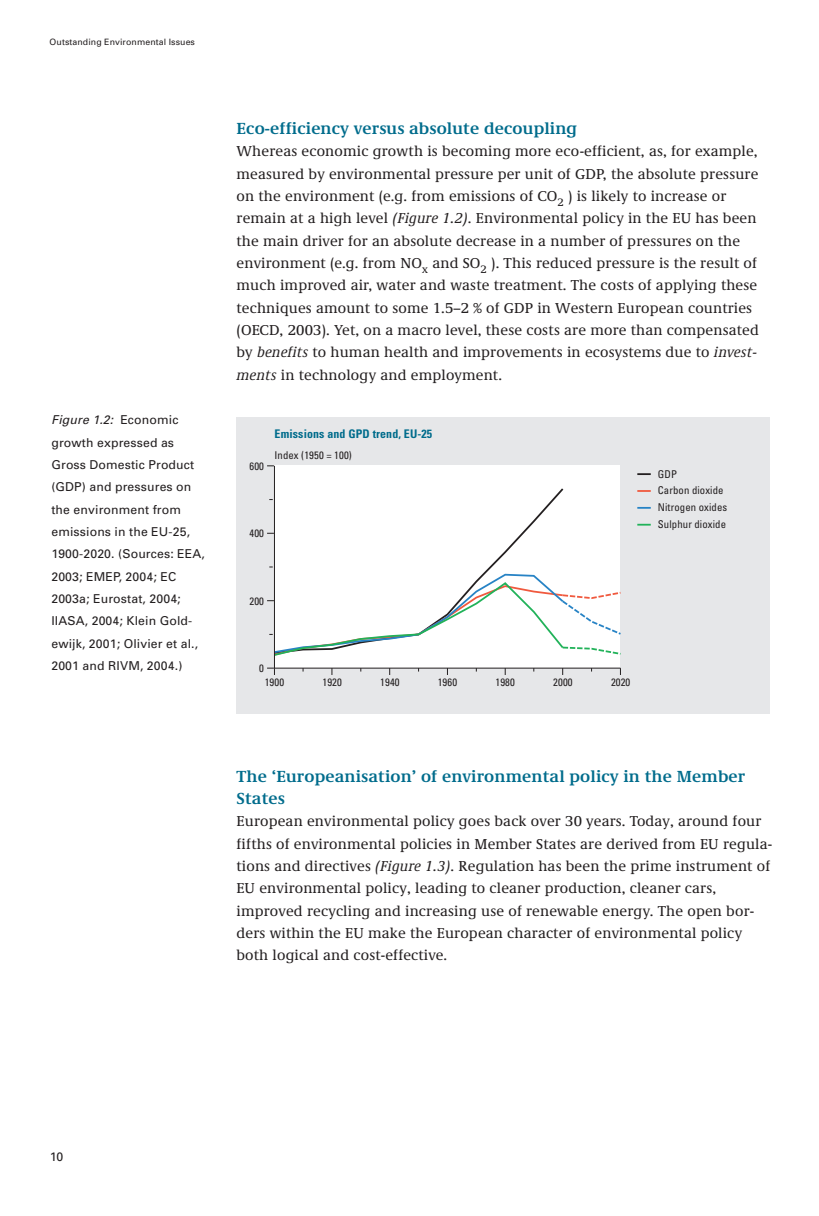
<style>
.page{position:relative;width:819px;height:1216px;background:#fff}
.page>*{position:absolute;margin:0;border:0;box-sizing:border-box;transform-origin:0 0}
.t1{font:700 16.62px/22.4px "RIVM Demos";letter-spacing:.01em;color:#006c8c}
.t2{font:14.88px/22.4px "RIVM Demos";letter-spacing:.01em;color:#231f20}
.t3{font:12.25px/22.4px "Univers";letter-spacing:.01em;color:#231f20}
.t4{font:700 condensed 11.9px "Univers";letter-spacing:.01em;color:#006c8c}
.t5{font:condensed 10.67px/16.8px "Univers";letter-spacing:.01em;color:#231f20}
.t6{font:8.75px "Univers";letter-spacing:.01em;color:#231f20}
.s1{font-style:italic}
</style>
<div class="page">
<div style="left:236px;top:417px;width:533px;height:296px;background:#e6e7e9"></div>
<div style="left:274px;top:466px;width:346px;height:202px;background:#fff"></div>
<svg style="left:272px;top:488px;width:292px;height:85px"></svg>
<hr style="left:274px;top:668px;width:346px;height:1px;background:#231f20">
<hr style="left:274px;top:466px;width:1px;height:202px;background:#231f20">
<svg style="left:267px;top:668px;width:8px;height:7px"></svg>
<svg style="left:267px;top:573px;width:354px;height:83px"></svg>
<svg style="left:637px;top:473px;width:13px;height:2px"></svg>
<svg style="left:637px;top:490px;width:13px;height:2px"></svg>
<svg style="left:637px;top:507px;width:13px;height:2px"></svg>
<svg style="left:637px;top:524px;width:13px;height:1px"></svg>
<p class="t6" style="left:50px;top:38px;width:147px">Outstanding Environmental Issues</p>
<p class="t3" style="left:51px;top:410px;width:155px"><span class="s1">Figure 1.2:</span> Economic growth expressed as<br>Gross Domestic Product (GDP) and pressures on the environment from emissions in the EU-25,<br>1900-2020. (Sources: EEA,<br>2003; EMEP, 2004; EC<br>2003a; Eurostat, 2004;<br>IIASA, 2004; Klein Gold&shy;ewijk, 2001; Olivier et al.,<br>2001 and RIVM, 2004.)</p>
<p class="t1" style="left:236px;top:119px;width:342px">Eco-efficiency versus absolute decoupling</p>
<p class="t2" style="left:236px;top:141px;width:523px">Whereas economic growth is becoming more eco-efficient, as, for example, measured by environmental pressure per unit of GDP, the absolute pressure on the environment (e.g. from emissions of CO<sub>2</sub> ) is likely to increase or remain at a high level <span class="s1">(Figure 1.2)</span>. Environmental policy in the EU has been the main driver for an absolute decrease in a number of pressures on the environment (e.g. from NO<sub>x</sub> and SO<sub>2</sub> ). This reduced pressure is the result of much improved air, water and waste treatment. The costs of applying these techniques amount to some 1.5–2 % of GDP in Western European countries (OECD, 2003). Yet, on a macro level, these costs are more than compensated by <span class="s1">benefits</span> to human health and improvements in ecosystems due to <span class="s1">invest&shy;ments</span> in technology and employment.</p>
<p class="t5" style="left:249px;top:458px;width:16px">600</p>
<p class="t4" style="left:274px;top:429px;width:159px">Emissions and GPD trend, EU-25</p>
<p class="t5" style="left:274px;top:447px;width:79px">Index (1950 = 100)</p>
<p class="t5" style="left:249px;top:526px;width:16px">400</p>
<p class="t5" style="left:249px;top:593px;width:16px">200</p>
<p class="t5" style="left:259px;top:661px;width:6px">0</p>
<p class="t5" style="left:264px;top:674px;width:21px">1900</p>
<p class="t5" style="left:322px;top:674px;width:21px">1920</p>
<p class="t5" style="left:380px;top:674px;width:21px">1940</p>
<p class="t5" style="left:437px;top:674px;width:21px">1960</p>
<p class="t5" style="left:495px;top:674px;width:21px">1980</p>
<p class="t5" style="left:553px;top:674px;width:21px">2000</p>
<p class="t5" style="left:610px;top:674px;width:21px">2020</p>
<p class="t5" style="left:657px;top:466px;width:71px">GDP<br>Carbon dioxide<br>Nitrogen oxides<br>Sulphur dioxide</p>
<p class="t1" style="left:236px;top:766px;width:510px">The ‘Europeanisation’ of environmental policy in the Member<br>States</p>
<p class="t2" style="left:236px;top:811px;width:537px">European environmental policy goes back over 30 years. Today, around four fifths of environmental policies in Member States are derived from EU regula&shy;tions and directives <span class="s1">(Figure 1.3)</span>. Regulation has been the prime instrument of EU environmental policy, leading to cleaner production, cleaner cars, improved recycling and increasing use of renewable energy. The open bor&shy;ders within the EU make the European character of environmental policy both logical and cost-effective.</p>
<p class="t3" style="left:50px;top:1146px;width:15px">10</p>
</div>
